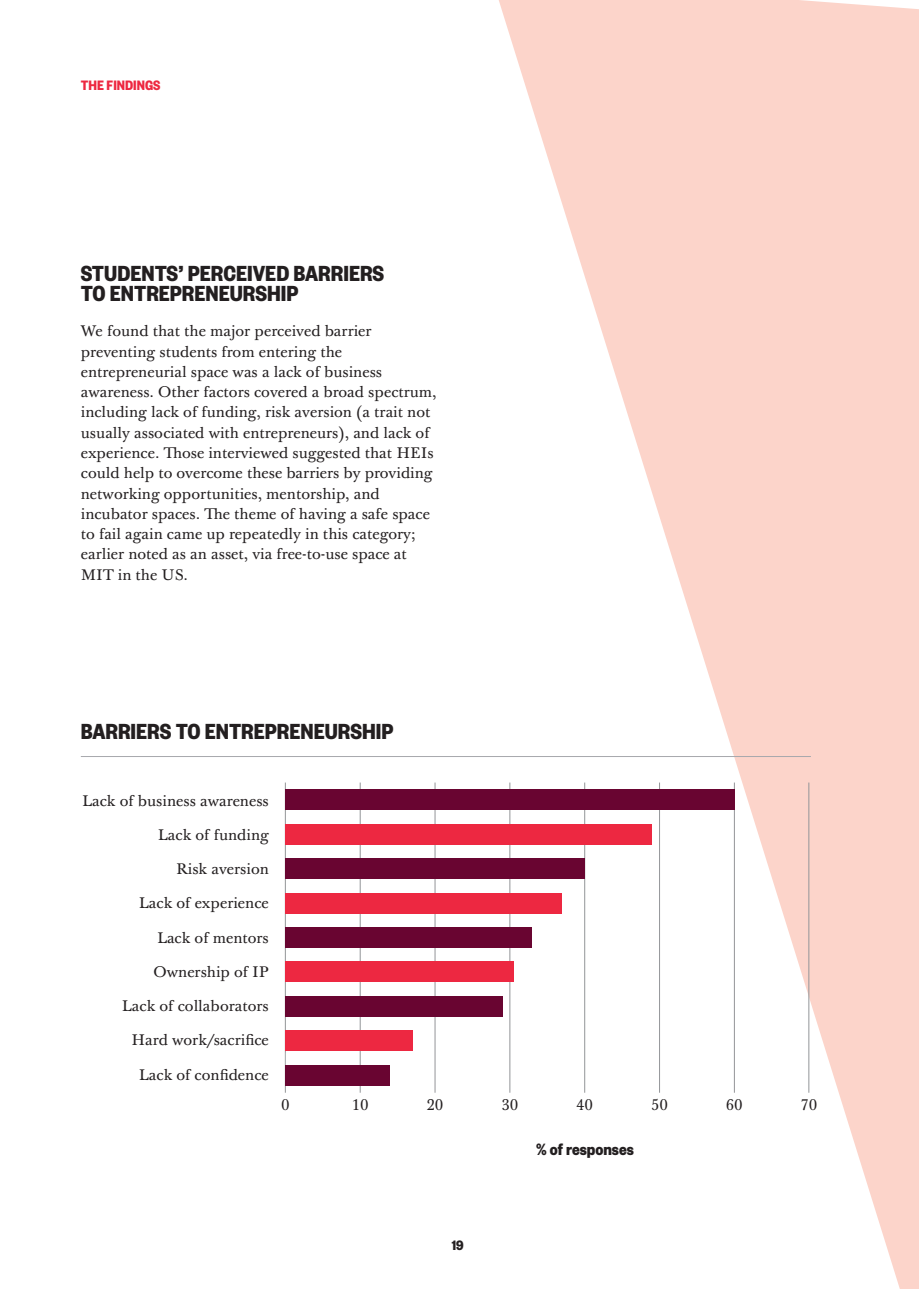
<style>
.page{position:relative;width:919px;height:1289px;background:#fff}
.page>*{position:absolute;margin:0;border:0;box-sizing:border-box;transform-origin:0 0}
.Heading_2{font:700 24px/20.2px "Founders Grotesk Condensed";color:#231f20}
.t1{font:700 18px "Founders Grotesk Condensed";color:#231f20}
.t2{font:15.15px "Baskerville 10 Pro";letter-spacing:.025em;color:#231f20}
.t3{font:15px/20.2px "Baskerville 10 Pro";color:#231f20}
.Heading_1{font:700 15px "Founders Grotesk Condensed";color:#ed2841}
.t4{font:700 15px "Founders Grotesk Cond";color:#231f20}
</style>
<div class="page">
<svg style="left:498px;top:0;width:420px;height:1288px;fill:#fcd4ca"></svg>
<hr style="left:360px;top:782px;width:1px;height:310px;background:#939598">
<hr style="left:434px;top:782px;width:1px;height:310px;background:#939598">
<hr style="left:509px;top:782px;width:1px;height:310px;background:#939598">
<hr style="left:584px;top:782px;width:1px;height:310px;background:#939598">
<hr style="left:659px;top:782px;width:1px;height:310px;background:#939598">
<hr style="left:734px;top:782px;width:1px;height:310px;background:#939598">
<hr style="left:808px;top:782px;width:1px;height:310px;background:#939598">
<hr style="left:285px;top:794px;width:1px;height:298px;background:#939598">
<div style="left:285px;top:1064px;width:105px;height:21px;background:#690531"></div>
<div style="left:285px;top:1030px;width:127px;height:21px;background:#ed2841"></div>
<div style="left:285px;top:995px;width:217px;height:21px;background:#690531"></div>
<div style="left:285px;top:961px;width:228px;height:21px;background:#ed2841"></div>
<div style="left:285px;top:927px;width:247px;height:20px;background:#690531"></div>
<div style="left:285px;top:892px;width:277px;height:21px;background:#ed2841"></div>
<div style="left:285px;top:858px;width:299px;height:21px;background:#690531"></div>
<div style="left:285px;top:823px;width:367px;height:21px;background:#ed2841"></div>
<div style="left:285px;top:789px;width:449px;height:21px;background:#690531"></div>
<hr style="left:81px;top:756px;width:729px;height:1px;background:#a8a9ad">
<p class="Heading_1" style="left:81px;top:76px;width:81px">THE FINDINGS</p>
<p class="Heading_2" style="left:81px;top:262px;width:305px">STUDENTS’ PERCEIVED BARRIERS<br>TO ENTREPRENEURSHIP</p>
<p class="t3" style="left:81px;top:322px;width:357px">We found that the major perceived barrier preventing students from entering the entrepreneurial space was a lack of business awareness. Other factors covered a broad spectrum, including lack of funding, risk aversion (a trait not usually associated with entrepreneurs), and lack of experience. Those interviewed suggested that HEIs could help to overcome these barriers by providing networking opportunities, mentorship, and incubator spaces. The theme of having a safe space to fail again came up repeatedly in this category; earlier noted as an asset, via free-to-use space at MIT in the US.</p>
<p class="Heading_2" style="left:81px;top:720px;width:314px">BARRIERS TO ENTREPRENEURSHIP</p>
<p class="t3" style="left:82px;top:791px;width:188px">Lack of business awareness</p>
<p class="t3" style="left:158px;top:825px;width:112px">Lack of funding</p>
<p class="t3" style="left:176px;top:859px;width:94px">Risk aversion</p>
<p class="t3" style="left:139px;top:893px;width:131px">Lack of experience</p>
<p class="t3" style="left:157px;top:928px;width:113px">Lack of mentors</p>
<p class="t3" style="left:153px;top:962px;width:117px">Ownership of IP</p>
<p class="t3" style="left:122px;top:996px;width:148px">Lack of collaborators</p>
<p class="t3" style="left:131px;top:1030px;width:139px">Hard work/sacrifice</p>
<p class="t3" style="left:139px;top:1065px;width:131px">Lack of confidence</p>
<p class="t2" style="left:281px;top:1095px;width:9px">0</p>
<p class="t2" style="left:352px;top:1095px;width:18px">10</p>
<p class="t2" style="left:427px;top:1095px;width:18px">20</p>
<p class="t2" style="left:501px;top:1095px;width:18px">30</p>
<p class="t2" style="left:576px;top:1095px;width:18px">40</p>
<p class="t2" style="left:651px;top:1095px;width:18px">50</p>
<p class="t2" style="left:726px;top:1095px;width:18px">60</p>
<p class="t2" style="left:800px;top:1095px;width:18px">70</p>
<p class="t1" style="left:536px;top:1138px;width:99px">% of responses</p>
<p class="t4" style="left:452px;top:1235px;width:13px">19</p>
</div>
